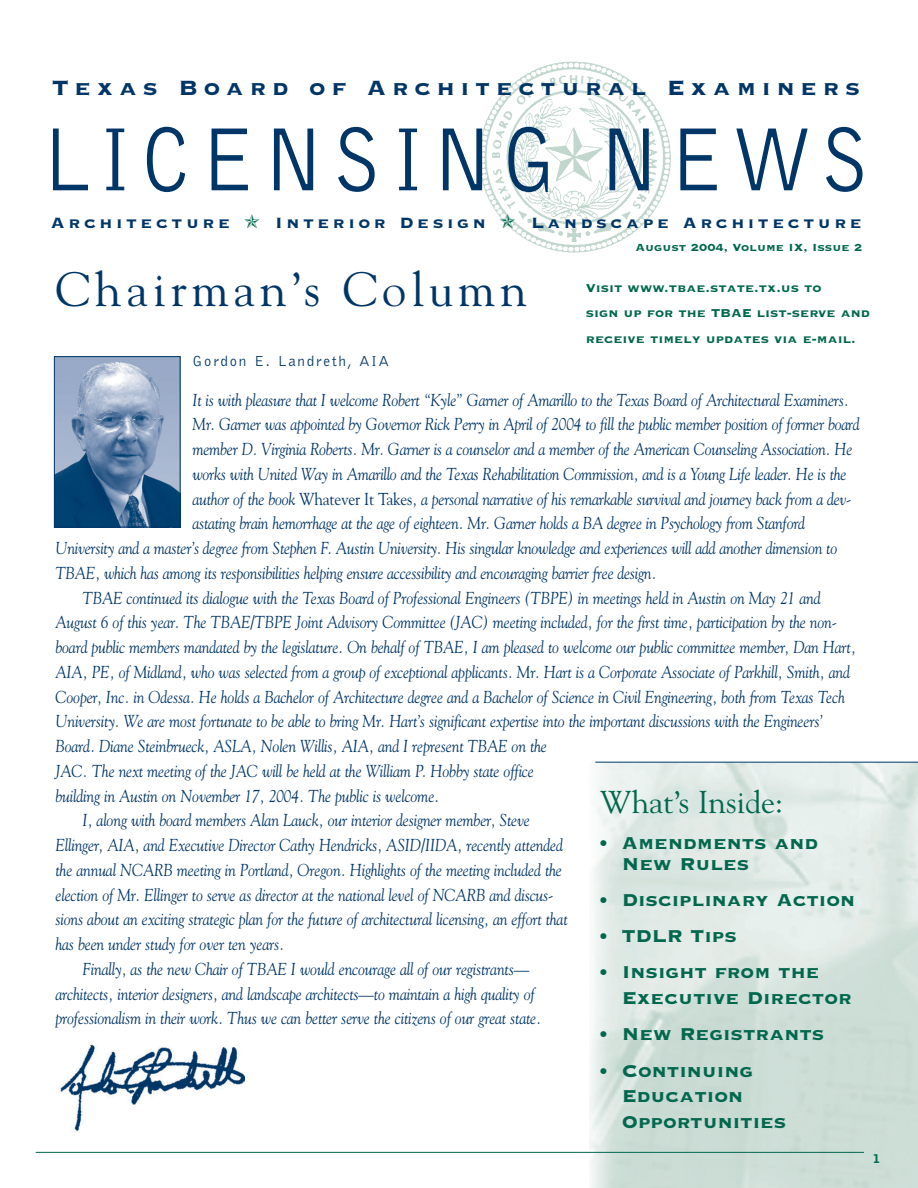
<style>
.page{position:relative;width:918px;height:1188px;background:#fff}
.page>*{position:absolute;margin:0;border:0;box-sizing:border-box;transform-origin:0 0}
.t1{font:93px "Bell Gothic BT";letter-spacing:.085em;color:#003667;scale:.92 1}
.t2{font:48px "Goudy";letter-spacing:.1em;color:#003667}
.t3{font:31.5px "Goudy";color:#01674d}
.t4{font:27px "Copperplate Thirty Three BC";letter-spacing:.215em;color:#003667}
.t5{font:22.5px/25.5px "Copperplate Thirty Three BC";color:#01674d}
.t6{font:19.5px "Copperplate Thirty Three BC";letter-spacing:.185em;color:#003667}
.t7{font:italic 17.25px "Goudy";letter-spacing:-.01em;color:#003667;scale:.9 1}
.t8{font:15px/25.5px "Copperplate Thirty Three BC";color:#01674d}
.t9{font:15px "Bell Gothic BT";letter-spacing:.11em;color:#003667}
.t10{font:13.5px "Copperplate Thirty Three BC";color:#01674d}
.t11{font:900 12px "Bell Gothic BT";color:#01674d}
.s1{color:#01674d}
.s2{font-style:normal}
</style>
<div class="page">
<img style="left:479px;top:61px;width:192px;height:192px">
<hr style="left:36px;top:1152px;width:828px;height:1px;background:#01674d">
<img style="left:56px;top:358px;width:122px;height:167px">
<div style="left:54px;top:356px;width:126px;height:171px;border:1px solid #003667"></div>
<hr style="left:595px;top:762px;width:323px;height:1px;background:#003667">
<img style="left:59px;top:1044px;width:185px;height:88px">
<h3 class="t4" style="left:52px;top:70px;width:809px">Texas Board of Architectural Examiners</h3>
<h1 class="t1" style="left:41px;top:127px;width:905px">LICENSING NEWS</h1>
<p class="t6" style="left:51px;top:210px;width:812px">Architecture <span class="s1">✯</span> Interior Design <span class="s1">✯</span> Landscape Architecture</p>
<h2 class="t2" style="left:56px;top:270px;width:473px">Chairman’s Column</h2>
<p class="t10" style="left:635px;top:239px;width:229px">August 2004, Volume IX, Issue 2</p>
<p class="t8" style="left:586px;top:274px;width:286px">Visit www.tbae.state.tx.us to<br>sign up for the TBAE list-serve and receive timely updates via e-mail.</p>
<p class="t9" style="left:192px;top:356px;width:198px">Gordon E. Landreth, AIA</p>
<p class="t7" style="left:192px;top:393px;width:731px">It is with pleasure that I welcome Robert “Kyle” Garner of Amarillo to the Texas Board of Architectural Examiners.</p>
<p class="t7" style="left:192px;top:418px;width:743px">Mr. Garner was appointed by Governor Rick Perry in April of 2004 to fill the public member position of former board</p>
<p class="t7" style="left:192px;top:442px;width:735px">member D. Virginia Roberts. Mr. Garner is a counselor and a member of the American Counseling Association. He</p>
<p class="t7" style="left:192px;top:467px;width:728px">works with United Way in Amarillo and the Texas Rehabilitation Commission, and is a Young Life leader. He is the</p>
<p class="t7" style="left:192px;top:492px;width:734px">author of the book <span class="s2">Whatever It Takes</span>, a personal narrative of his remarkable survival and journey back from a dev-</p>
<p class="t7" style="left:192px;top:517px;width:682px">astating brain hemorrhage at the age of eighteen. Mr. Garner holds a BA degree in Psychology from Stanford</p>
<p class="t7" style="left:55px;top:541px;width:870px">University and a master’s degree from Stephen F. Austin University. His singular knowledge and experiences will add another dimension to</p>
<p class="t7" style="left:55px;top:566px;width:669px">TBAE, which has among its responsibilities helping ensure accessibility and encouraging barrier free design.</p>
<p class="t7" style="left:82px;top:591px;width:822px">TBAE continued its dialogue with the Texas Board of Professional Engineers (TBPE) in meetings held in Austin on May 21 and</p>
<p class="t7" style="left:55px;top:616px;width:870px">August 6 of this year. The TBAE/TBPE Joint Advisory Committee (JAC) meeting included, for the first time, participation by the non-</p>
<p class="t7" style="left:55px;top:640px;width:891px">board public members mandated by the legislature. On behalf of TBAE, I am pleased to welcome our public committee member, Dan Hart,</p>
<p class="t7" style="left:55px;top:665px;width:884px">AIA, PE, of Midland, who was selected from a group of exceptional applicants. Mr. Hart is a Corporate Associate of Parkhill, Smith, and</p>
<p class="t7" style="left:55px;top:690px;width:879px">Cooper, Inc. in Odessa. He holds a Bachelor of Architecture degree and a Bachelor of Science in Civil Engineering, both from Texas Tech</p>
<p class="t7" style="left:55px;top:715px;width:855px">University. We are most fortunate to be able to bring Mr. Hart’s significant expertise into the important discussions with the Engineers’</p>
<p class="t7" style="left:55px;top:739px;width:548px">Board. Diane Steinbrueck, ASLA, Nolen Willis, AIA, and I represent TBAE on the</p>
<p class="t7" style="left:55px;top:764px;width:533px">JAC. The next meeting of the JAC will be held at the William P. Hobby state office</p>
<p class="t7" style="left:55px;top:789px;width:428px">building in Austin on November 17, 2004. The public is welcome.</p>
<p class="t7" style="left:82px;top:814px;width:499px">I, along with board members Alan Lauck, our interior designer member, Steve</p>
<p class="t7" style="left:55px;top:838px;width:565px">Ellinger, AIA, and Executive Director Cathy Hendricks, ASID/IIDA, recently attended</p>
<p class="t7" style="left:55px;top:863px;width:564px">the annual NCARB meeting in Portland, Oregon. Highlights of the meeting included the</p>
<p class="t7" style="left:55px;top:888px;width:555px">election of Mr. Ellinger to serve as director at the national level of NCARB and discus-</p>
<p class="t7" style="left:55px;top:913px;width:571px">sions about an exciting strategic plan for the future of architectural licensing, an effort that</p>
<p class="t7" style="left:55px;top:937px;width:256px">has been under study for over ten years.</p>
<p class="t7" style="left:82px;top:962px;width:498px">Finally, as the new Chair of TBAE I would encourage all of our registrants—</p>
<p class="t7" style="left:55px;top:987px;width:534px">architects, interior designers, and landscape architects—to maintain a high quality of</p>
<p class="t7" style="left:55px;top:1012px;width:541px">professionalism in their work. Thus we can better serve the citizens of our great state.</p>
<h3 class="t3" style="left:600px;top:789px;width:184px">What’s Inside:</h3>
<h3 class="t5" style="left:622px;top:830px;width:198px;line-height:21px;text-indent:-22px">• Amendments and<br>New Rules</h3>
<h3 class="t5" style="left:600px;top:885px;width:256px">• Disciplinary Action</h3>
<h3 class="t5" style="left:600px;top:922px;width:138px">• TDLR Tips</h3>
<h3 class="t5" style="left:622px;top:958px;width:232px;text-indent:-22px">• Insight from the<br>Executive Director</h3>
<h3 class="t5" style="left:600px;top:1020px;width:226px">• New Registrants</h3>
<h3 class="t5" style="left:622px;top:1056px;width:166px;text-indent:-22px">• Continuing<br>Education<br>Opportunities</h3>
<p class="t11" style="left:873px;top:1154px;width:8px">1</p>
</div>
